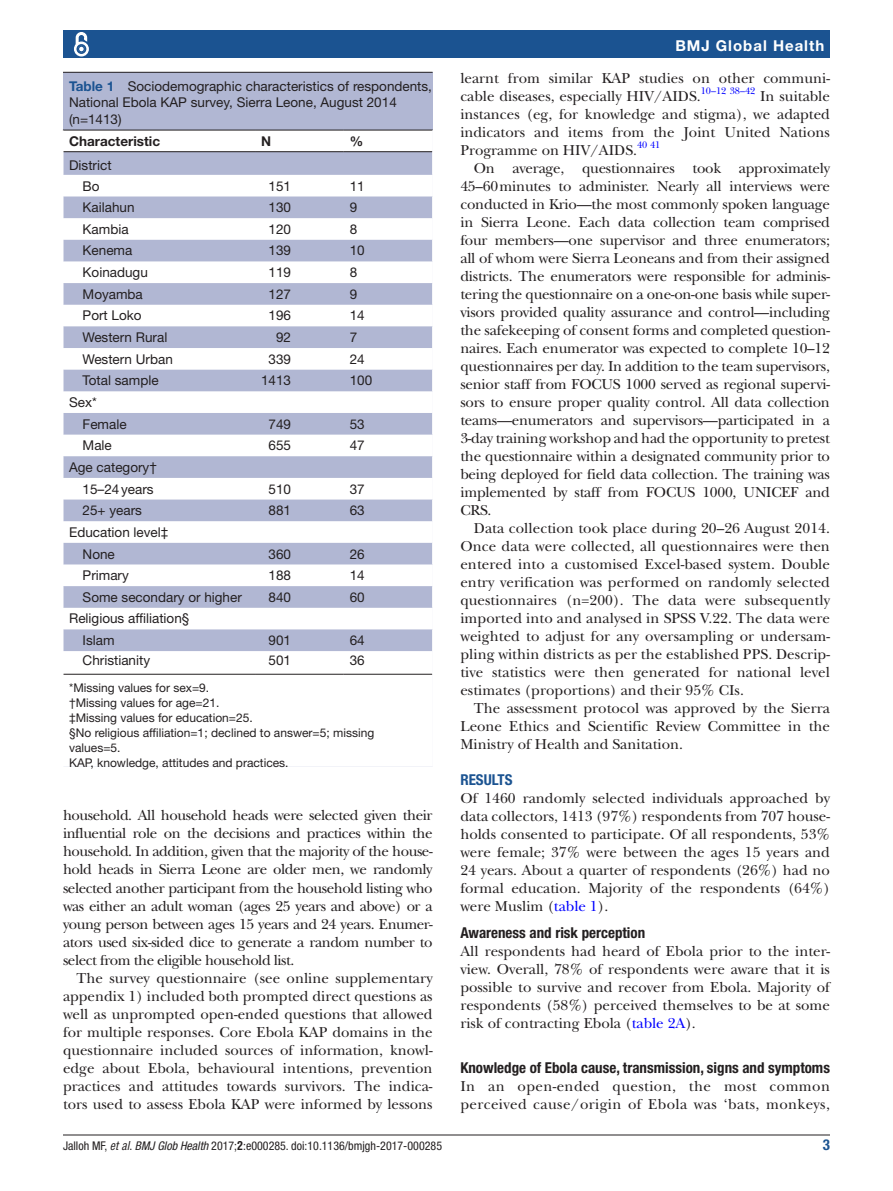
<style>
.page{position:relative;width:893px;height:1191px;background:#fff}
.page>*{position:absolute;margin:0;border:0;box-sizing:border-box;transform-origin:0 0}
.t1{font:15px/18px "New Baskerville";color:#231f20;text-align:justify}
.t2{font:15px/18px "New Baskerville";letter-spacing:.025em;color:#231f20}
.t3{font:700 condensed 15px "Helvetica Neue LT Std";color:#231f20}
.t4{font:700 15px "Helvetica Neue LT Std";letter-spacing:.065em;color:#fff}
.t5{font:700 condensed 15px "Helvetica Neue LT Std";color:#1b5391}
.t6{font:13.5px/21.6px "Helvetica Neue LT Std";color:#231f20}
.t7{font:700 13.5px "Helvetica Neue LT Std";color:#231f20}
.t8{font:12px/15px "Helvetica Neue LT Std";color:#231f20}
.t9{font:condensed 12px "Helvetica Neue LT Std";color:#231f20}
.t10{font:9.9px "New Baskerville";color:#00f}
.s1{font-weight:700;color:#1b5391}
.s2{color:#00f}
.s3{font-family:"Helvetica LT Std";font-style:italic}
.s4{font-style:italic}
.s5{font-family:"Helvetica LT Std";font-weight:700}
</style>
<div class="page">
<hr style="left:63px;top:1134px;width:767px;height:1px;background:#231f20">
<div style="left:63px;top:31px;width:767px;height:27px;background:#1b5391"></div>
<svg style="left:74px;top:32px;width:15px;height:25px"></svg>
<div style="left:78px;top:45px;width:7px;height:8px;border:1px solid #1b5391;border-radius:50%"></div>
<div style="left:63px;top:73px;width:370px;height:694px;background:#b1b7d3"></div>
<hr style="left:63px;top:72px;width:370px;height:1px;background:#231f20">
<svg style="left:64px;top:131px;width:368px;height:636px;fill:#fff"></svg>
<hr style="left:63px;top:130px;width:192px;height:1px;background:#231f20">
<hr style="left:63px;top:151px;width:192px;height:1px;background:#231f20">
<hr style="left:255px;top:130px;width:89px;height:1px;background:#231f20">
<hr style="left:255px;top:151px;width:89px;height:1px;background:#231f20">
<hr style="left:344px;top:130px;width:89px;height:1px;background:#231f20">
<hr style="left:344px;top:151px;width:88px;height:1px;background:#231f20">
<hr style="left:255px;top:674px;width:89px;height:1px;background:#231f20">
<hr style="left:63px;top:674px;width:192px;height:1px;background:#231f20">
<hr style="left:344px;top:674px;width:88px;height:1px;background:#231f20">
<svg style="left:63px;top:130px;width:1px;height:544px"></svg>
<hr style="left:63px;top:674px;width:1px;height:93px;background:#fff">
<svg style="left:432px;top:130px;width:1px;height:544px"></svg>
<hr style="left:432px;top:674px;width:1px;height:93px;background:#fff">
<p class="t6" style="left:69px;top:77px;width:365px;line-height:16.5px"><span class="s1">Table 1</span> Sociodemographic characteristics of respondents,<br>National Ebola KAP survey, Sierra Leone, August 2014 (n=1413)</p>
<p class="t7" style="left:69px;top:132px;width:92px">Characteristic</p>
<p class="t7" style="left:261px;top:132px;width:12px">N</p>
<p class="t7" style="left:350px;top:132px;width:15px">%</p>
<p class="t6" style="left:69px;top:155px;width:44px;line-height:20.1px;text-align:center">District<br>Bo</p>
<p class="t6" style="left:268px;top:175px;width:24px">151</p>
<p class="t6" style="left:350px;top:175px;width:17px">11</p>
<p class="t6" style="left:83px;top:196px;width:54px">Kailahun</p>
<p class="t6" style="left:268px;top:196px;width:24px">130</p>
<p class="t6" style="left:350px;top:196px;width:9px">9</p>
<p class="t6" style="left:83px;top:218px;width:48px">Kambia</p>
<p class="t6" style="left:268px;top:218px;width:24px">120</p>
<p class="t6" style="left:350px;top:218px;width:9px">8</p>
<p class="t6" style="left:83px;top:240px;width:51px">Kenema</p>
<p class="t6" style="left:268px;top:240px;width:24px">139</p>
<p class="t6" style="left:350px;top:240px;width:17px">10</p>
<p class="t6" style="left:83px;top:261px;width:67px">Koinadugu</p>
<p class="t6" style="left:268px;top:261px;width:24px">119</p>
<p class="t6" style="left:350px;top:261px;width:9px">8</p>
<p class="t6" style="left:83px;top:283px;width:62px">Moyamba</p>
<p class="t6" style="left:268px;top:283px;width:24px">127</p>
<p class="t6" style="left:350px;top:283px;width:9px">9</p>
<p class="t6" style="left:83px;top:304px;width:61px">Port Loko</p>
<p class="t6" style="left:268px;top:304px;width:24px">196</p>
<p class="t6" style="left:350px;top:304px;width:17px">14</p>
<p class="t6" style="left:83px;top:326px;width:86px">Western Rural</p>
<p class="t6" style="left:276px;top:326px;width:17px">92</p>
<p class="t6" style="left:350px;top:326px;width:9px">7</p>
<p class="t6" style="left:83px;top:348px;width:92px">Western Urban</p>
<p class="t6" style="left:268px;top:348px;width:24px">339</p>
<p class="t6" style="left:350px;top:348px;width:17px">24</p>
<p class="t6" style="left:83px;top:369px;width:78px">Total sample</p>
<p class="t6" style="left:261px;top:369px;width:32px">1413</p>
<p class="t6" style="left:350px;top:369px;width:24px">100</p>
<p class="t6" style="left:83px;top:391px;width:46px;text-indent:-14px">Sex*<br>Female</p>
<p class="t6" style="left:268px;top:413px;width:24px">749</p>
<p class="t6" style="left:350px;top:413px;width:17px">53</p>
<p class="t6" style="left:83px;top:434px;width:31px">Male</p>
<p class="t6" style="left:268px;top:434px;width:24px">655</p>
<p class="t6" style="left:350px;top:434px;width:17px">47</p>
<p class="t6" style="left:69px;top:456px;width:89px;text-align:right">Age category†<br>15–24years</p>
<p class="t6" style="left:268px;top:478px;width:24px">510</p>
<p class="t6" style="left:350px;top:478px;width:17px">37</p>
<p class="t6" style="left:83px;top:499px;width:61px">25+ years</p>
<p class="t6" style="left:268px;top:499px;width:24px">881</p>
<p class="t6" style="left:350px;top:499px;width:17px">63</p>
<p class="t6" style="left:83px;top:521px;width:87px;text-indent:-14px">Education level‡<br>None</p>
<p class="t6" style="left:268px;top:543px;width:24px">360</p>
<p class="t6" style="left:350px;top:543px;width:17px">26</p>
<p class="t6" style="left:83px;top:564px;width:48px">Primary</p>
<p class="t6" style="left:268px;top:564px;width:24px">188</p>
<p class="t6" style="left:350px;top:564px;width:17px">14</p>
<p class="t6" style="left:83px;top:586px;width:161px">Some secondary or higher</p>
<p class="t6" style="left:268px;top:586px;width:24px">840</p>
<p class="t6" style="left:350px;top:586px;width:17px">60</p>
<p class="t6" style="left:83px;top:607px;width:108px;text-indent:-14px">Religious affiliation§<br>Islam</p>
<p class="t6" style="left:268px;top:629px;width:24px">901</p>
<p class="t6" style="left:350px;top:629px;width:17px">64</p>
<p class="t6" style="left:83px;top:649px;width:69px">Christianity</p>
<p class="t6" style="left:268px;top:649px;width:24px">501</p>
<p class="t6" style="left:350px;top:649px;width:17px">36</p>
<p class="t8" style="left:69px;top:680px;width:307px">*Missing values for sex=9.<br>†Missing values for age=21.<br>‡Missing values for education=25.<br>§No religious affiliation=1; declined to answer=5; missing values=5.<br>KAP, knowledge, attitudes and practices.</p>
<p class="t1" style="left:63px;top:806px;width:371px">household. All household heads were selected given their influential role on the decisions and practices within the household. In addition, given that the majority of the house&shy;hold heads in Sierra Leone are older men, we randomly selected another participant from the household listing who was either an adult woman (ages 25 years and above) or a young person between ages 15 years and 24 years. Enumer&shy;ators used six-sided dice to generate a random number to select from the eligible household list.</p>
<p class="t1" style="left:63px;top:969px;width:371px;text-indent:14px">The survey questionnaire (see online supplementary appendix 1) included both prompted direct questions as well as unprompted open-ended questions that allowed for multiple responses. Core Ebola KAP domains in the questionnaire included sources of information, knowl&shy;edge about Ebola, behavioural intentions, prevention practices and attitudes towards survivors. The indica&shy;tors used to assess Ebola KAP were informed by lessons</p>
<p class="t4" style="left:675px;top:36px;width:150px">BMJ Global Health</p>
<p class="t1" style="left:460px;top:69px;width:371px">learnt from similar KAP studies on other communi&shy;cable diseases, especially HIV/AIDS.<sup>10–12</sup> <sup>38–42</sup> In suitable instances (eg, for knowledge and stigma), we adapted indicators and items from the Joint United Nations Programme on HIV/AIDS.</p>
<p class="t10" style="left:637px;top:139px;width:25px">40 41</p>
<p class="t1" style="left:460px;top:159px;width:371px;text-indent:14px">On average, questionnaires took approximately 45–60minutes to administer. Nearly all interviews were conducted in Krio—the most commonly spoken language in Sierra Leone. Each data collection team comprised four members—one supervisor and three enumerators; all of whom were Sierra Leoneans and from their assigned districts. The enumerators were responsible for adminis&shy;tering the questionnaire on a one-on-one basis while super&shy;visors provided quality assurance and control—including the safekeeping of consent forms and completed question&shy;naires. Each enumerator was expected to complete 10–12 questionnaires per day. In addition to the team supervisors, senior staff from FOCUS 1000 served as regional supervi&shy;sors to ensure proper quality control. All data collection teams—enumerators and supervisors—participated in a 3-day training workshop and had the opportunity to pretest the questionnaire within a designated community prior to being deployed for field data collection. The training was implemented by staff from FOCUS 1000, UNICEF and CRS.</p>
<p class="t1" style="left:460px;top:519px;width:371px;text-indent:14px">Data collection took place during 20–26 August 2014.<br>Once data were collected, all questionnaires were then entered into a customised Excel-based system. Double entry verification was performed on randomly selected questionnaires (n=200). The data were subsequently imported into and analysed in SPSS V.22. The data were weighted to adjust for any oversampling or undersam&shy;pling within districts as per the established PPS. Descrip&shy;tive statistics were then generated for national level estimates (proportions) and their 95% CIs.</p>
<p class="t1" style="left:460px;top:699px;width:371px;text-indent:14px">The assessment protocol was approved by the Sierra Leone Ethics and Scientific Review Committee in the Ministry of Health and Sanitation.</p>
<p class="t5" style="left:460px;top:771px;width:54px">Results</p>
<p class="t1" style="left:460px;top:789px;width:371px">Of 1460 randomly selected individuals approached by data collectors, 1413 (97%) respondents from 707 house&shy;holds consented to participate. Of all respondents, 53% were female; 37% were between the ages 15 years and 24 years. About a quarter of respondents (26%) had no formal education. Majority of the respondents (64%) were Muslim (<span class="s2">table 1</span>).</p>
<p class="t3" style="left:460px;top:924px;width:186px">Awareness and risk perception</p>
<p class="t1" style="left:460px;top:942px;width:371px">All respondents had heard of Ebola prior to the inter&shy;view. Overall, 78% of respondents were aware that it is possible to survive and recover from Ebola. Majority of respondents (58%) perceived themselves to be at some risk of contracting Ebola (<span class="s2">table 2A</span>).</p>
<p class="t3" style="left:460px;top:1059px;width:371px">Knowledge of Ebola cause, transmission, signs and symptoms</p>
<p class="t2" style="left:460px;top:1077px;width:371px">In an open-ended question, the most common perceived cause/origin of Ebola was ‘bats, monkeys,</p>
<p class="t9" style="left:63px;top:1138px;width:381px">Jalloh MF, <span class="s3">et al</span>. <span class="s4">BMJ Glob Health</span> 2017;<span class="s5">2</span>:e000285. doi:10.1136/bmjgh-2017-000285</p>
<p class="t5" style="left:823px;top:1135px;width:9px">3</p>
</div>
